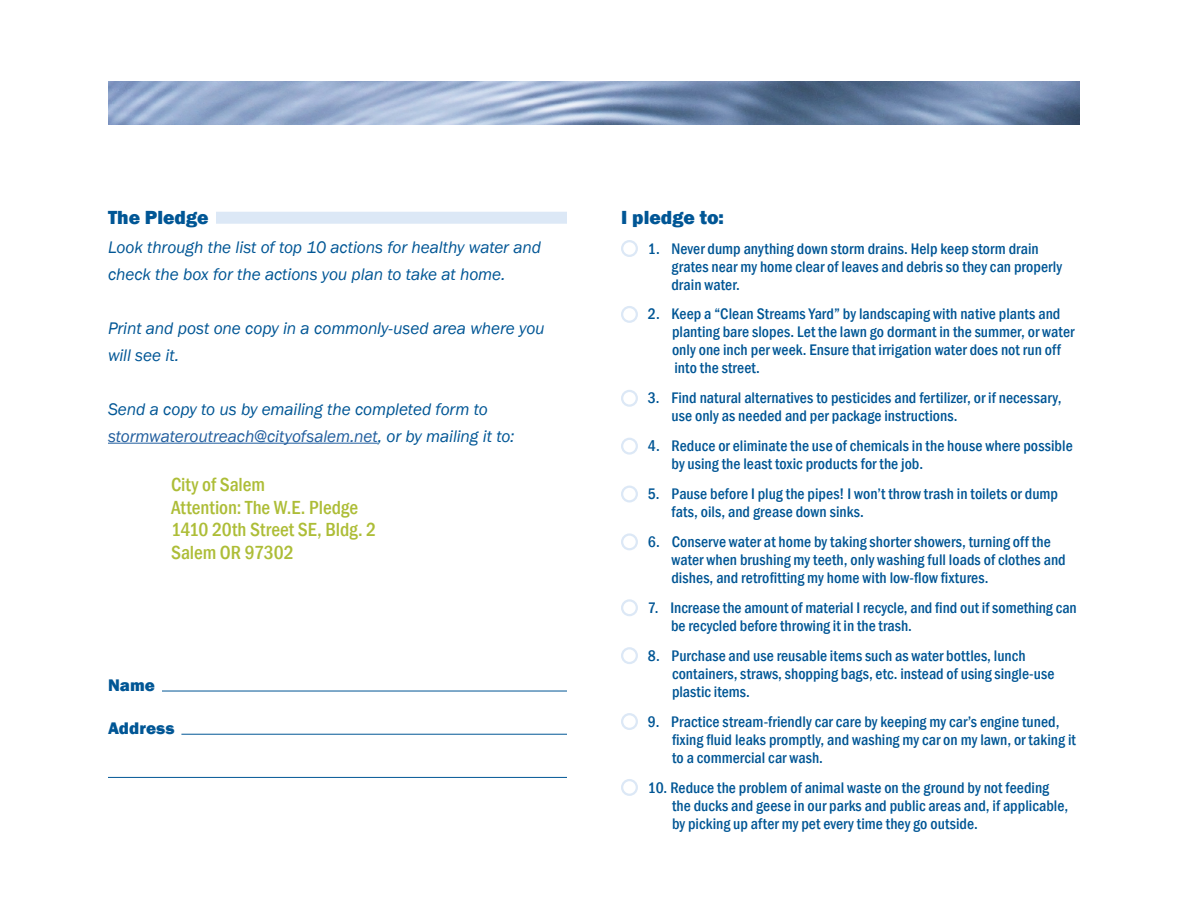
<style>
.page{position:relative;width:1188px;height:918px;background:#fff}
.page>*{position:absolute;margin:0;border:0;box-sizing:border-box;transform-origin:0 0}
.t1{font:500 condensed 19.5px/22.5px "Franklin Gothic";color:#adbd37}
.t2{font:800 19.5px "Franklin Gothic";color:#005695}
.t3{font:italic 17.25px/27px "Franklin Gothic";letter-spacing:-.005em;color:#005695}
.t4{font:800 17.25px "Franklin Gothic";letter-spacing:.005em;color:#005695}
.t5{font:500 condensed 15.75px/18px "Franklin Gothic";letter-spacing:.005em;color:#005695}
.s1{color:#215e9e}
</style>
<div class="page">
<img style="left:108px;top:81px;width:972px;height:43px">
<div style="left:216px;top:212px;width:351px;height:12px;background:#dce8f6"></div>
<hr style="left:108px;top:443px;width:270px;height:1px;background:#215e9e">
<hr style="left:162px;top:691px;width:405px;height:1px;background:#005695">
<hr style="left:181px;top:734px;width:386px;height:1px;background:#005695">
<hr style="left:108px;top:777px;width:459px;height:1px;background:#005695">
<div style="left:621px;top:240px;width:17px;height:17px;border:2px solid #dce8f6;border-radius:50%"></div>
<div style="left:621px;top:306px;width:17px;height:17px;border:2px solid #dce8f6;border-radius:50%"></div>
<div style="left:621px;top:390px;width:17px;height:17px;border:2px solid #dce8f6;border-radius:50%"></div>
<div style="left:621px;top:438px;width:17px;height:17px;border:2px solid #dce8f6;border-radius:50%"></div>
<div style="left:621px;top:486px;width:17px;height:17px;border:2px solid #dce8f6;border-radius:50%"></div>
<div style="left:621px;top:533px;width:17px;height:17px;border:2px solid #dce8f6;border-radius:50%"></div>
<div style="left:621px;top:599px;width:17px;height:17px;border:2px solid #dce8f6;border-radius:50%"></div>
<div style="left:621px;top:647px;width:17px;height:17px;border:2px solid #dce8f6;border-radius:50%"></div>
<div style="left:621px;top:713px;width:17px;height:17px;border:2px solid #dce8f6;border-radius:50%"></div>
<div style="left:621px;top:779px;width:17px;height:17px;border:2px solid #dce8f6;border-radius:50%"></div>
<p class="t2" style="left:108px;top:205px;width:102px">The Pledge</p>
<p class="t3" style="left:108px;top:234px;width:435px">Look through the list of top 10 actions for healthy water and check the box for the actions you plan to take at home.</p>
<p class="t3" style="left:108px;top:315px;width:438px">Print and post one copy in a commonly-used area where you will see it.</p>
<p class="t3" style="left:108px;top:396px;width:408px">Send a copy to us by emailing the completed form to <span class="s1">stormwateroutreach@cityofsalem.net</span>, or by mailing it to:</p>
<p class="t1" style="left:171px;top:473px;width:207px">City of Salem<br>Attention: The W.E. Pledge<br>1410 20th Street SE, Bldg. 2<br>Salem OR 97302</p>
<p class="t4" style="left:108px;top:674px;width:48px">Name</p>
<p class="t4" style="left:108px;top:717px;width:68px">Address</p>
<p class="t2" style="left:621px;top:205px;width:105px">I pledge to:</p>
<p class="t5" style="left:672px;top:239px;width:392px;text-indent:-24px">1. Never dump anything down storm drains. Help keep storm drain grates near my home clear of leaves and debris so they can properly drain water.</p>
<p class="t5" style="left:672px;top:305px;width:404px;text-indent:-24px">2. Keep a “Clean Streams Yard” by landscaping with native plants and planting bare slopes. Let the lawn go dormant in the summer, or water only one inch per week. Ensure that irrigation water does not run off into the street.</p>
<p class="t5" style="left:672px;top:389px;width:391px;text-indent:-24px">3. Find natural alternatives to pesticides and fertilizer, or if necessary, use only as needed and per package instructions.</p>
<p class="t5" style="left:672px;top:437px;width:403px;text-indent:-24px">4. Reduce or eliminate the use of chemicals in the house where possible by using the least toxic products for the job.</p>
<p class="t5" style="left:672px;top:485px;width:388px;text-indent:-24px">5. Pause before I plug the pipes! I won’t throw trash in toilets or dump fats, oils, and grease down sinks.</p>
<p class="t5" style="left:672px;top:533px;width:396px;text-indent:-24px">6. Conserve water at home by taking shorter showers, turning off the water when brushing my teeth, only washing full loads of clothes and dishes, and retrofitting my home with low-flow fixtures.</p>
<p class="t5" style="left:671px;top:599px;width:407px;text-indent:-23px">7. Increase the amount of material I recycle, and find out if something can be recycled before throwing it in the trash.</p>
<p class="t5" style="left:672px;top:646px;width:384px;text-indent:-24px">8. Purchase and use reusable items such as water bottles, lunch containers, straws, shopping bags, etc. instead of using single-use plastic items.</p>
<p class="t5" style="left:672px;top:712px;width:405px;text-indent:-24px">9. Practice stream-friendly car care by keeping my car’s engine tuned, fixing fluid leaks promptly, and washing my car on my lawn, or taking it to a commercial car wash.</p>
<p class="t5" style="left:672px;top:778px;width:398px;text-indent:-24px">10. Reduce the problem of animal waste on the ground by not feeding the ducks and geese in our parks and public areas and, if applicable, by picking up after my pet every time they go outside.</p>
</div>
